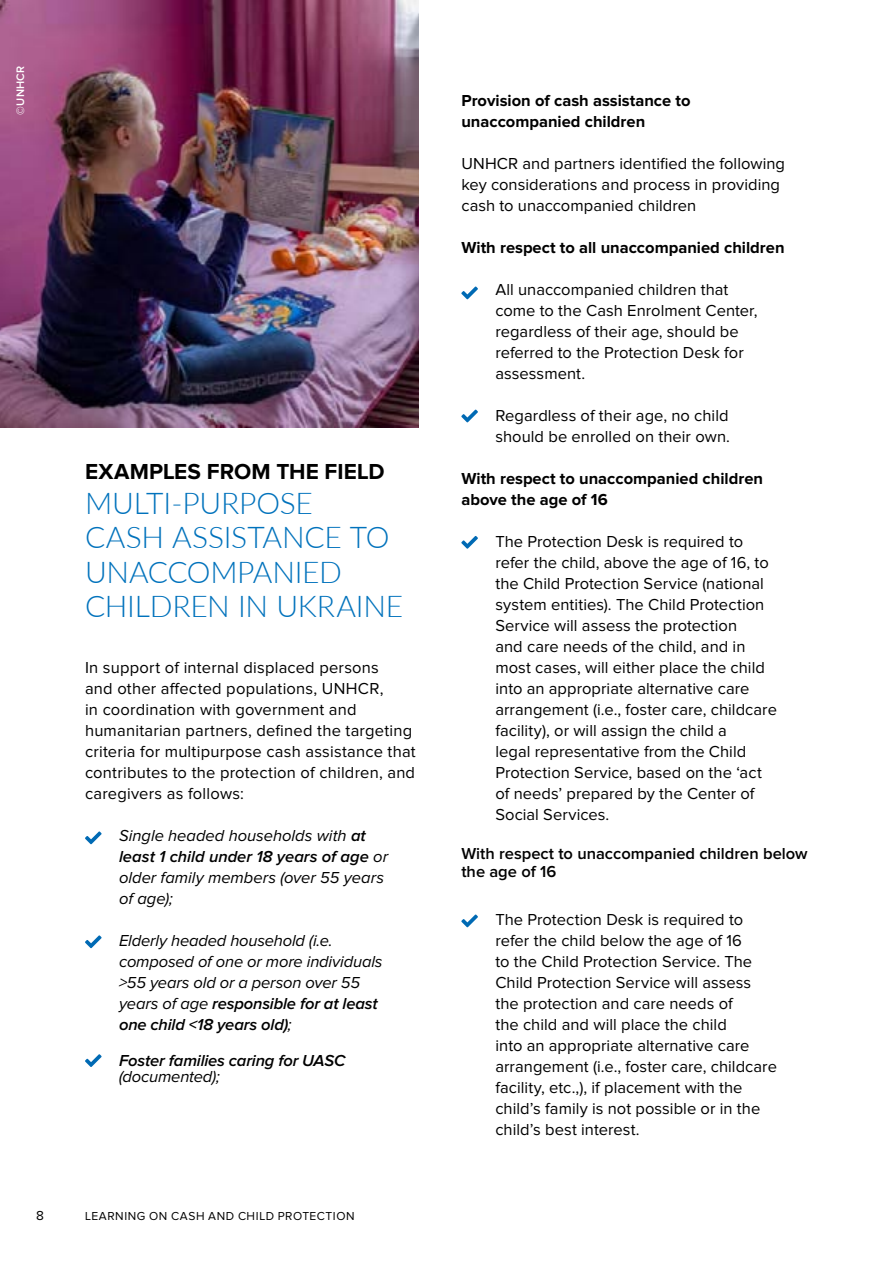
<style>
.page{position:relative;width:893px;height:1263px;background:#fff}
.page>*{position:absolute;margin:0;border:0;box-sizing:border-box;transform-origin:0 0}
.t1{font:300 30px/34.5px "Lato";letter-spacing:-.01em;color:#0072bc}
.t2{font:700 22.5px "Proxima Nova";letter-spacing:.005em;color:#000}
.t3{font:16.5px/21px "Proxima Nova";letter-spacing:.005em;color:#000}
.t4{font:italic 16.5px/21px "Proxima Nova";letter-spacing:-.01em;color:#000}
.t5{font:700 16.5px/21px "Proxima Nova";color:#000}
.t6{font:600 16.5px/18px "Proxima Nova";color:#000}
.t7{font:italic 600 16.5px "Proxima Nova";letter-spacing:-.01em;color:#000}
.t8{font:13.5px "Proxima Nova";color:#000}
.t9{font:12px "Proxima Nova";letter-spacing:.045em;color:#000}
.t10{font:600 11.25px "Proxima Nova";letter-spacing:.025em;color:#fff}
.s1{font-weight:600}
</style>
<div class="page">
<svg style="left:85px;top:831px;width:17px;height:13px"></svg>
<svg style="left:461px;top:286px;width:17px;height:13px"></svg>
<svg style="left:461px;top:409px;width:17px;height:13px"></svg>
<svg style="left:85px;top:935px;width:17px;height:13px"></svg>
<svg style="left:85px;top:1054px;width:17px;height:13px"></svg>
<svg style="left:461px;top:536px;width:17px;height:13px"></svg>
<svg style="left:461px;top:914px;width:17px;height:13px"></svg>
<img style="left:0;top:0;width:418px;height:427px">
<p class="t10" style="left:15px;top:115px;width:51px;rotate:-90deg">©UNHCR</p>
<h2 class="t2" style="left:85px;top:462px;width:301px">EXAMPLES FROM THE FIELD</h2>
<h1 class="t1" style="left:85px;top:485px;width:320px">MULTI-PURPOSE<br>CASH ASSISTANCE TO<br>UNACCOMPANIED<br>CHILDREN IN UKRAINE</h1>
<p class="t3" style="left:85px;top:657px;width:332px">In support of internal displaced persons<br>and other affected populations, UNHCR,<br>in coordination with government and humanitarian partners, defined the targeting criteria for multipurpose cash assistance that contributes to the protection of children, and caregivers as follows:</p>
<p class="t4" style="left:119px;top:825px;width:271px">Single headed households with <span class="s1">at least 1 child under 18 years of age</span> or older family members (over 55 years of age);</p>
<p class="t4" style="left:119px;top:930px;width:265px">Elderly headed household (i.e. composed of one or more individuals &gt;55 years old or a person over 55 years of age <span class="s1">responsible for at least one child &lt;18 years old)</span>;</p>
<p class="t7" style="left:119px;top:1053px;width:228px">Foster families caring for UASC</p>
<p class="t4" style="left:119px;top:1067px;width:102px">(documented);</p>
<p class="t8" style="left:36px;top:1209px;width:9px">8</p>
<p class="t9" style="left:85px;top:1211px;width:271px">LEARNING ON CASH AND CHILD PROTECTION</p>
<p class="t5" style="left:461px;top:90px;width:231px">Provision of cash assistance to unaccompanied children</p>
<p class="t3" style="left:461px;top:153px;width:325px">UNHCR and partners identified the following key considerations and process in providing cash to unaccompanied children</p>
<p class="t5" style="left:461px;top:237px;width:325px">With respect to all unaccompanied children</p>
<p class="t3" style="left:495px;top:279px;width:264px">All unaccompanied children that come to the Cash Enrolment Center, regardless of their age, should be referred to the Protection Desk for assessment.</p>
<p class="t3" style="left:495px;top:405px;width:236px">Regardless of their age, no child should be enrolled on their own.</p>
<p class="t5" style="left:461px;top:468px;width:303px">With respect to unaccompanied children above the age of 16</p>
<p class="t3" style="left:495px;top:531px;width:283px">The Protection Desk is required to refer the child, above the age of 16, to the Child Protection Service (national system entities). The Child Protection Service will assess the protection<br>and care needs of the child, and in most cases, will either place the child into an appropriate alternative care arrangement (i.e., foster care, childcare facility), or will assign the child a<br>legal representative from the Child Protection Service, based on the ‘act of needs’ prepared by the Center of Social Services.</p>
<p class="t6" style="left:461px;top:845px;width:348px">With respect to unaccompanied children below the age of 16</p>
<p class="t3" style="left:495px;top:909px;width:283px">The Protection Desk is required to refer the child below the age of 16<br>to the Child Protection Service. The Child Protection Service will assess the protection and care needs of<br>the child and will place the child<br>into an appropriate alternative care arrangement (i.e., foster care, childcare facility, etc.,), if placement with the child’s family is not possible or in the child’s best interest.</p>
</div>
